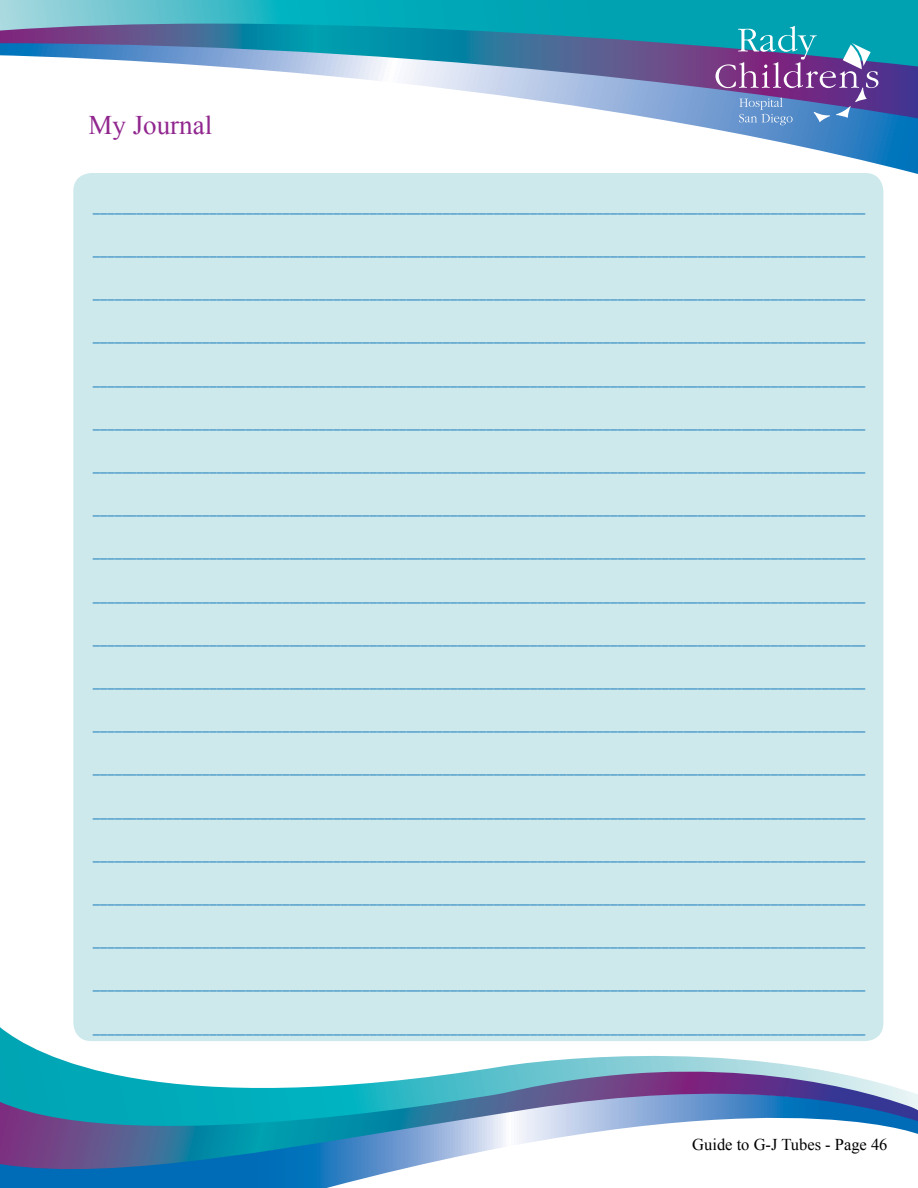
<style>
.page{position:relative;width:918px;height:1188px;background:#fff}
.page>*{position:absolute;margin:0;border:0;box-sizing:border-box;transform-origin:0 0}
.t1{font:27px "Times New Roman";color:#91278f}
.t2{font:700 18px "Californian FB";color:#006bb6}
.t3{font:16.5px "Times New Roman";color:#000}
</style>
<div class="page">
<div style="left:73px;top:173px;width:810px;height:868px;background:#cde9ec;border-radius:18px"></div>
<svg style="left:0;top:0;width:918px;height:24px;background:#1eaebc"></svg>
<svg style="left:0;top:24px;width:918px;height:19px;background:#2583a4"></svg>
<svg style="left:0;top:43px;width:918px;height:131px"></svg>
<svg style="left:0;top:1183px;width:345px;height:5px;background:#0870b9"></svg>
<svg style="left:0;top:1161px;width:437px;height:22px;background:#317dbc"></svg>
<svg style="left:0;top:1027px;width:918px;height:134px"></svg>
<svg style="left:716px;top:26px;width:162px;height:99px;background:#6079ae"></svg>
<h1 class="t1" style="left:88px;top:107px;width:125px">My Journal</h1>
<p class="t2" style="left:93px;top:195px;width:774px">__________________________________________________________________________________________________________</p>
<p class="t2" style="left:93px;top:238px;width:774px">__________________________________________________________________________________________________________</p>
<p class="t2" style="left:93px;top:281px;width:774px">__________________________________________________________________________________________________________</p>
<p class="t2" style="left:93px;top:324px;width:774px">__________________________________________________________________________________________________________</p>
<p class="t2" style="left:93px;top:367px;width:774px">__________________________________________________________________________________________________________</p>
<p class="t2" style="left:93px;top:411px;width:774px">__________________________________________________________________________________________________________</p>
<p class="t2" style="left:93px;top:454px;width:774px">__________________________________________________________________________________________________________</p>
<p class="t2" style="left:93px;top:497px;width:774px">__________________________________________________________________________________________________________</p>
<p class="t2" style="left:93px;top:540px;width:774px">__________________________________________________________________________________________________________</p>
<p class="t2" style="left:93px;top:583px;width:774px">__________________________________________________________________________________________________________</p>
<p class="t2" style="left:93px;top:627px;width:774px">__________________________________________________________________________________________________________</p>
<p class="t2" style="left:93px;top:670px;width:774px">__________________________________________________________________________________________________________</p>
<p class="t2" style="left:93px;top:713px;width:774px">__________________________________________________________________________________________________________</p>
<p class="t2" style="left:93px;top:756px;width:774px">__________________________________________________________________________________________________________</p>
<p class="t2" style="left:93px;top:799px;width:774px">__________________________________________________________________________________________________________</p>
<p class="t2" style="left:93px;top:843px;width:774px">__________________________________________________________________________________________________________</p>
<p class="t2" style="left:93px;top:886px;width:774px">__________________________________________________________________________________________________________</p>
<p class="t2" style="left:93px;top:929px;width:774px">__________________________________________________________________________________________________________</p>
<p class="t2" style="left:93px;top:972px;width:774px">__________________________________________________________________________________________________________</p>
<p class="t2" style="left:93px;top:1015px;width:774px">__________________________________________________________________________________________________________</p>
<p class="t3" style="left:692px;top:1133px;width:197px">Guide to G-J Tubes - Page 46</p>
</div>
